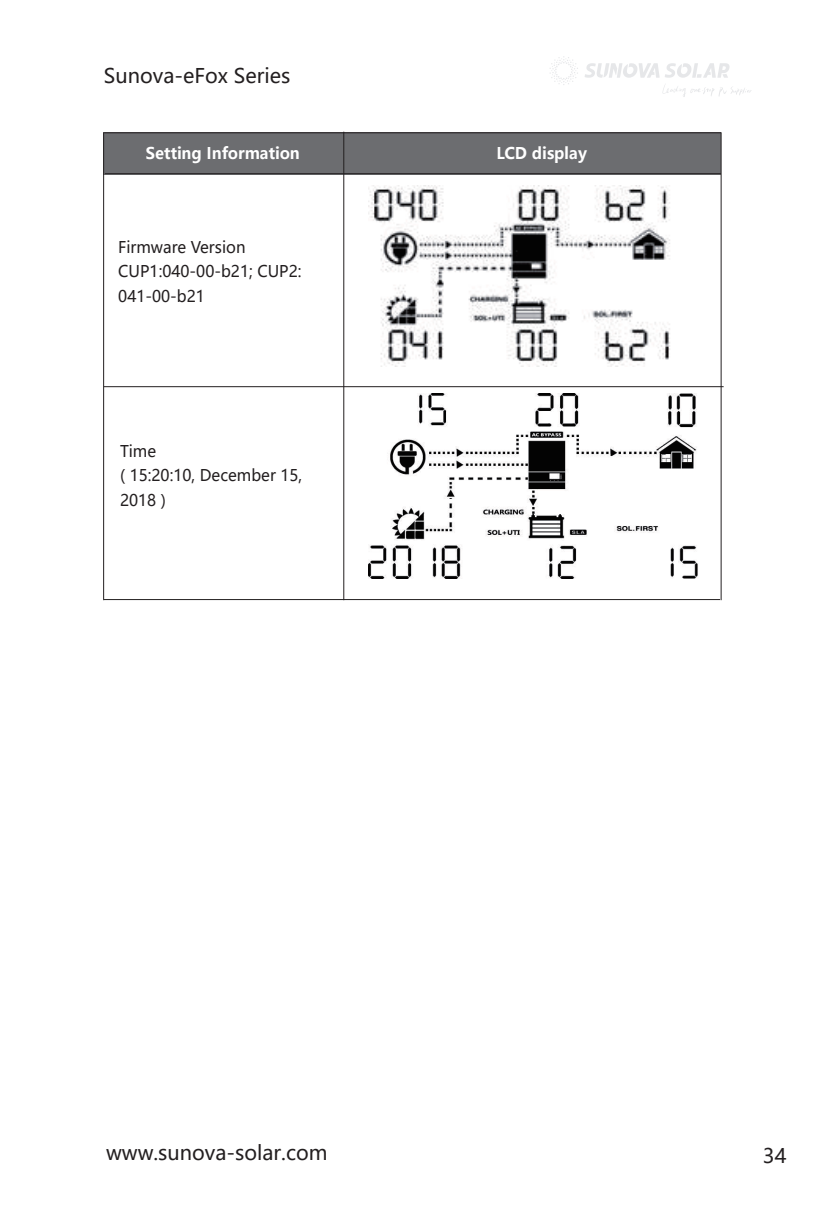
<style>
.page{position:relative;width:834px;height:1214px;background:#fff}
.page>*{position:absolute;margin:0;border:0;box-sizing:border-box;transform-origin:0 0}
.t1{font:20px "Microsoft Ya Hei";color:#231f20}
.t2{font:16px/24.4px "Microsoft Ya Hei";color:#231f20}
.t3{font:700 16px "Microsoft Ya Hei";color:#fff}
</style>
<div class="page">
<div style="left:103px;top:132px;width:617px;height:42px;background:#6c6d70"></div>
<hr style="left:104px;top:386px;width:619px;height:1px;background:#231f20">
<img style="left:368px;top:185px;width:302px;height:181px">
<hr style="left:104px;top:132px;width:617px;height:1px;background:#231f20">
<hr style="left:103px;top:132px;width:1px;height:468px;background:#231f20">
<hr style="left:720px;top:132px;width:1px;height:468px;background:#231f20">
<hr style="left:105px;top:173px;width:615px;height:1px;background:#231f20">
<hr style="left:343px;top:132px;width:1px;height:468px;background:#231f20">
<hr style="left:104px;top:599px;width:616px;height:1px;background:#231f20">
<img style="left:369px;top:393px;width:329px;height:185px">
<svg style="left:550px;top:56px;width:28px;height:29px"></svg>
<svg style="left:585px;top:63px;width:166px;height:34px"></svg>
<p class="t1" style="left:104px;top:62px;width:188px">Sunova-eFox Series</p>
<p class="t3" style="left:146px;top:142px;width:155px">Setting Information</p>
<p class="t3" style="left:496px;top:142px;width:92px">LCD display</p>
<p class="t2" style="left:118px;top:234px;width:185px">Firmware Version<br>CUP1:040-00-b21; CUP2:<br>041-00-b21</p>
<p class="t2" style="left:120px;top:438px;width:184px">Time<br>( 15:20:10, December 15,<br>2018 )</p>
<p class="t1" style="left:106px;top:1139px;width:223px">www.sunova-solar.com</p>
<p class="t1" style="left:762px;top:1142px;width:25px">34</p>
</div>
